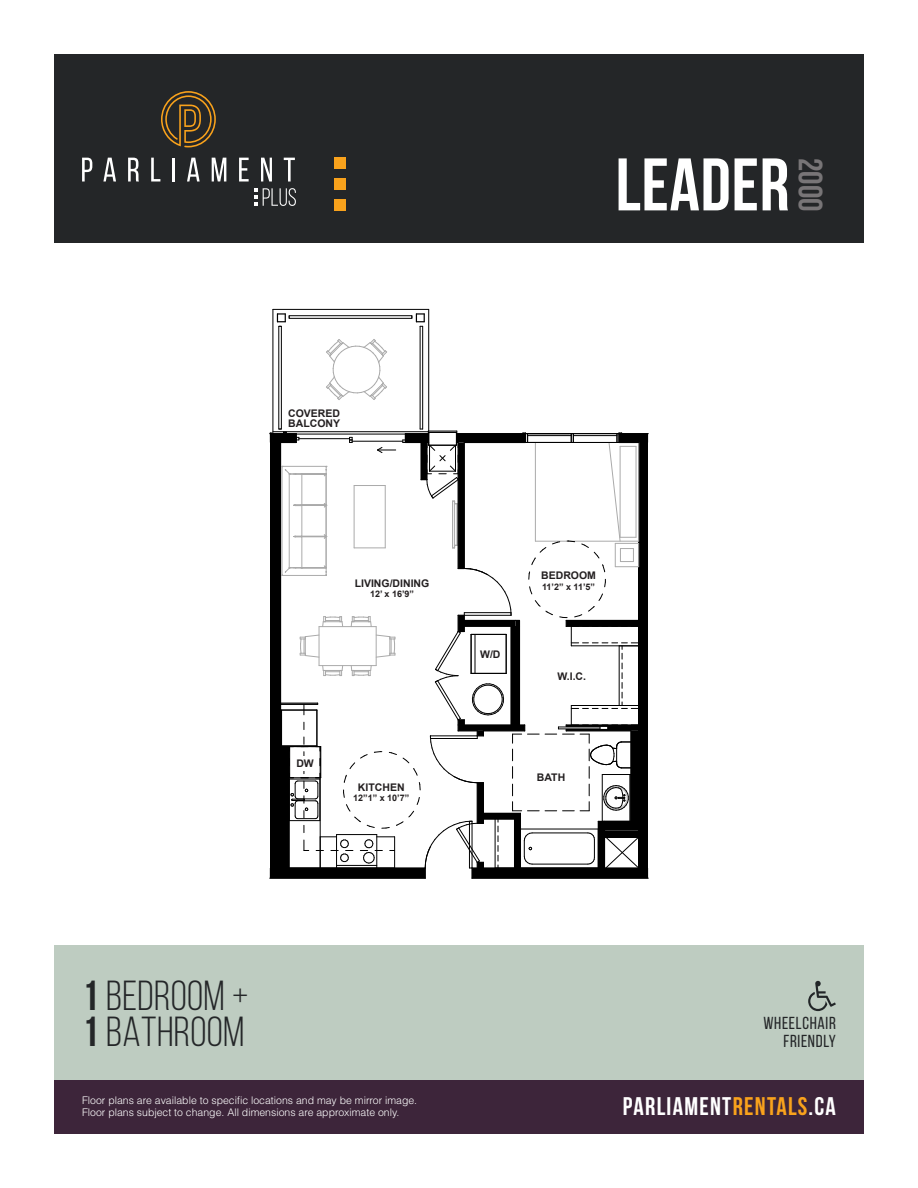
<style>
.page{position:relative;width:918px;height:1188px;background:#fff}
.page>*{position:absolute;margin:0;border:0;box-sizing:border-box;transform-origin:0 0}
.t1{font:700 74.25px "Bebas Neue";letter-spacing:.01em;color:#fff}
.t2{font:42px "Bebas Neue";letter-spacing:.01em;color:#242628}
.t3{font:700 33.75px "Bebas Neue";color:#787577}
.t4{font:700 25.5px "Bebas Neue";letter-spacing:.05em;color:#fff}
.t5{font:17.4px/17.4px "Bebas Neue";letter-spacing:.04em;color:#242628;text-align:right}
.t6{font:300 10.5px/12px "Helvetica";color:#fff}
.t7{font:700 10.5px/10.5px "Arial";color:#231f20}
.t8{font:700 9px "Arial";color:#231f20}
.s1{font-weight:700}
.s2{color:#f9a21c}
</style>
<div class="page">
<div style="left:54px;top:945px;width:810px;height:189px;background:#beccc1"></div>
<div style="left:54px;top:1080px;width:810px;height:54px;background:#3d253a"></div>
<div style="left:54px;top:54px;width:810px;height:189px;background:#242628"></div>
<div style="left:334px;top:158px;width:12px;height:11px;background:#f9a21c"></div>
<div style="left:334px;top:178px;width:12px;height:12px;background:#f9a21c"></div>
<div style="left:334px;top:199px;width:12px;height:12px;background:#f9a21c"></div>
<svg style="left:254px;top:188px;width:42px;height:18px"></svg>
<svg style="left:161px;top:91px;width:55px;height:56px"></svg>
<svg style="left:82px;top:158px;width:10px;height:24px"></svg>
<svg style="left:103px;top:158px;width:13px;height:24px"></svg>
<svg style="left:128px;top:158px;width:11px;height:24px"></svg>
<svg style="left:151px;top:158px;width:9px;height:24px"></svg>
<hr style="left:172px;top:158px;width:3px;height:24px;background:#fff">
<svg style="left:187px;top:158px;width:13px;height:24px"></svg>
<svg style="left:212px;top:158px;width:14px;height:24px"></svg>
<svg style="left:239px;top:158px;width:10px;height:24px"></svg>
<svg style="left:261px;top:158px;width:11px;height:24px"></svg>
<svg style="left:284px;top:158px;width:11px;height:24px"></svg>
<hr style="left:472px;top:878px;width:176px;height:1px;background:#000">
<hr style="left:270px;top:878px;width:155px;height:1px;background:#000">
<svg style="left:270px;top:309px;width:378px;height:569px"></svg>
<hr style="left:422px;top:326px;width:1px;height:103px;background:#000">
<div style="left:293px;top:756px;width:25px;height:14px;background:#fff"></div>
<svg style="left:808px;top:981px;width:28px;height:30px"></svg>
<p class="t1" style="left:616px;top:144px;width:175px">LEADER</p>
<p class="t3" style="left:829px;top:158px;width:55px;rotate:90deg">2000</p>
<p class="t7" style="left:288px;top:408px;width:54px">COVERED<br>BALCONY</p>
<p class="t7" style="left:296px;top:758px;width:19px">DW</p>
<p class="t7" style="left:541px;top:570px;width:56px">BEDROOM</p>
<p class="t7" style="left:355px;top:578px;width:76px">LIVING/DINING</p>
<p class="t8" style="left:542px;top:581px;width:55px">11’2” x 11’5”</p>
<p class="t8" style="left:370px;top:588px;width:46px">12’ x 16’9”</p>
<p class="t7" style="left:358px;top:782px;width:48px">KITCHEN</p>
<p class="t8" style="left:353px;top:792px;width:58px">12”1” x 10’7”</p>
<p class="t7" style="left:480px;top:650px;width:22px">W/D</p>
<p class="t7" style="left:557px;top:671px;width:30px">W.I.C.</p>
<p class="t7" style="left:537px;top:772px;width:30px">BATH</p>
<p class="t2" style="left:82px;top:973px;width:168px"><span class="s1">1</span> BEDROOM +</p>
<p class="t2" style="left:82px;top:1009px;width:164px"><span class="s1">1</span> BATHROOM</p>
<p class="t5" style="left:763px;top:1014px;width:74px">WHEELCHAIR<br>FRIENDLY</p>
<p class="t6" style="left:82px;top:1094px;width:337px">Floor plans are available to specific locations and may be mirror image.<br>Floor plans subject to change. All dimensions are approximate only.</p>
<h3 class="t4" style="left:623px;top:1093px;width:215px">PARLIAMENT<span class="s2">RENTALS</span>.CA</h3>
</div>
